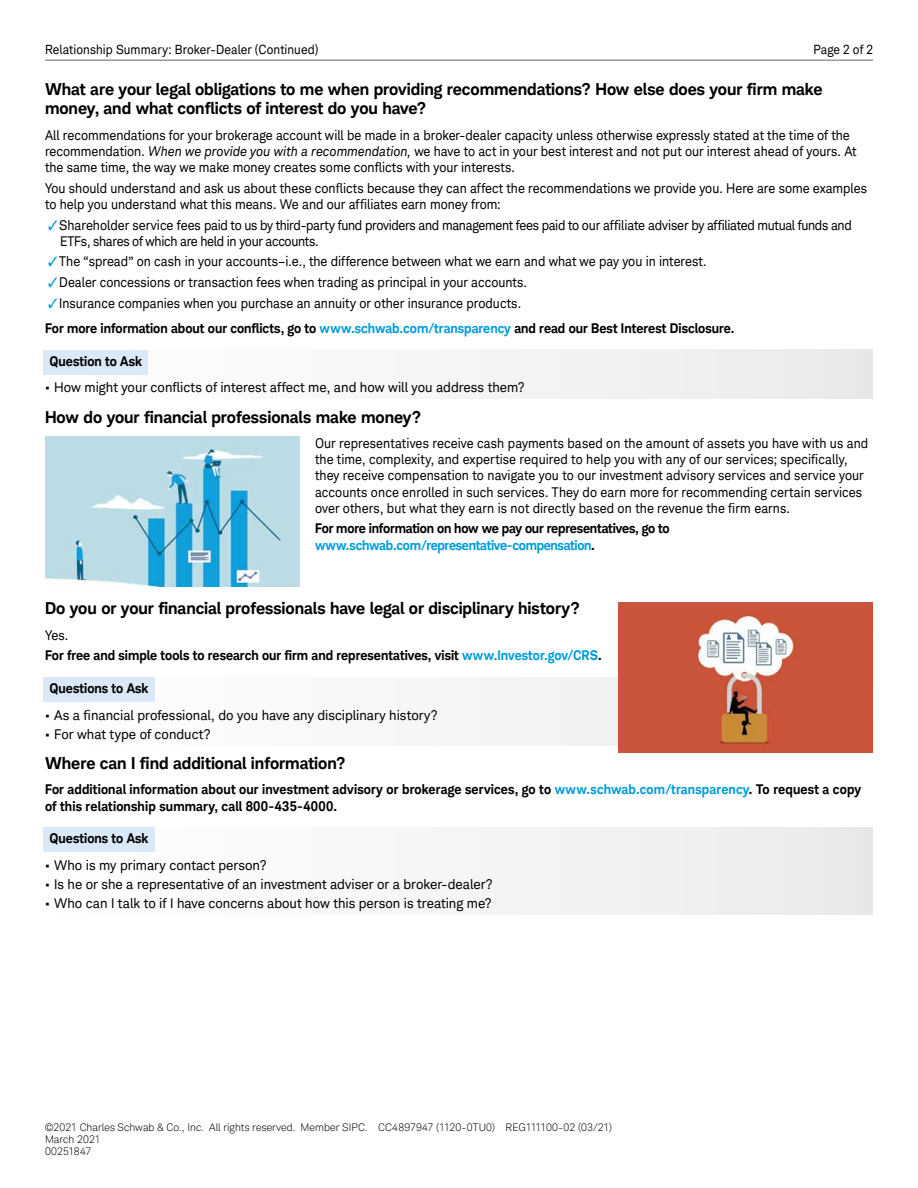
<style>
.page{position:relative;width:918px;height:1188px;background:#fff}
.page>*{position:absolute;margin:0;border:0;box-sizing:border-box;transform-origin:0 0}
.t1{font:700 16.5px/19.8px "Charles Modern";color:#000}
.t2{font:13.5px/16.2px "Charles Modern";letter-spacing:.005em;color:#000;scale:.95 1}
.t3{font:700 13.5px/25.2px "Charles Modern";letter-spacing:.005em;color:#000;scale:.95 1}
.t4{font:13.5px "Charles Modern";letter-spacing:.005em;color:#000}
.t5{font:13.5px/16.2px "Charles Modern";letter-spacing:-.02em;color:#000;scale:.95 1}
.t6{font:700 13.5px/16.2px "Charles Modern";letter-spacing:-.015em;color:#000;scale:.95 1}
.t7{font:12.75px "Charles Modern";letter-spacing:.005em;color:#000;scale:.95 1}
.t8{font:300 10.5px/12px "Charles Modern";letter-spacing:.01em;color:#000}
.s1{font-style:italic}
.s2{color:#009ddc}
.s3{font-weight:400}
</style>
<div class="page">
<div style="left:45px;top:350px;width:828px;height:49px;background:#f4f4f5"></div>
<div style="left:45px;top:677px;width:828px;height:68px;background:#f7f8f8"></div>
<div style="left:45px;top:827px;width:828px;height:88px;background:#f4f5f5"></div>
<hr style="left:45px;top:60px;width:828px;height:1px;background:#636466">
<div style="left:44px;top:350px;width:104px;height:25px;background:#dae9f8"></div>
<div style="left:44px;top:677px;width:111px;height:25px;background:#dae9f8"></div>
<div style="left:44px;top:827px;width:111px;height:25px;background:#dae9f8"></div>
<img style="left:45px;top:436px;width:255px;height:150px">
<img style="left:618px;top:603px;width:255px;height:150px">
<p class="t7" style="left:45px;top:42px;width:289px">Relationship Summary: Broker-Dealer (Continued)</p>
<p class="t7" style="left:813px;top:42px;width:64px">Page 2 of 2</p>
<p class="t1" style="left:45px;top:79px;width:779px">What are your legal obligations to me when providing recommendations? How else does your firm make money, and what conflicts of interest do you have?</p>
<p class="t2" style="left:45px;top:127px;width:856px">All recommendations for your brokerage account will be made in a broker-dealer capacity unless otherwise expressly stated at the time of the recommendation. <span class="s1">When we provide you with a recommendation,</span> we have to act in your best interest and not put our interest ahead of yours. At the same time, the way we make money creates some conflicts with your interests.</p>
<p class="t2" style="left:45px;top:180px;width:867px">You should understand and ask us about these conflicts because they can affect the recommendations we provide you. Here are some examples to help you understand what this means. We and our affiliates earn money from:</p>
<p class="t5" style="left:60px;top:217px;width:835px;text-indent:-12px"><span class="s2">✓</span>Shareholder service fees paid to us by third-party fund providers and management fees paid to our affiliate adviser by affiliated mutual funds and<br>ETFs, shares of which are held in your accounts.</p>
<p class="t2" style="left:48px;top:254px;width:695px"><span class="s2">✓</span>The “spread” on cash in your accounts–i.e., the difference between what we earn and what we pay you in interest.</p>
<p class="t2" style="left:48px;top:274px;width:506px"><span class="s2">✓</span>Dealer concessions or transaction fees when trading as principal in your accounts.</p>
<p class="t3" style="left:45px;top:290px;width:727px"><span class="s2">✓</span><span class="s3">Insurance companies when you purchase an annuity or other insurance products.<br></span>For more information about our conflicts, go to <span class="s2">www.schwab.com/transparency</span> and read our Best Interest Disclosure.</p>
<p class="t3" style="left:50px;top:348px;width:99px">Question to Ask</p>
<p class="t4" style="left:45px;top:380px;width:481px">• How might your conflicts of interest affect me, and how will you address them?</p>
<p class="t1" style="left:45px;top:407px;width:378px">How do your financial professionals make money?</p>
<p class="t2" style="left:315px;top:435px;width:584px">Our representatives receive cash payments based on the amount of assets you have with us and the time, complexity, and expertise required to help you with any of our services; specifically, they receive compensation to navigate you to our investment advisory services and service your accounts once enrolled in such services. They do earn more for recommending certain services over others, but what they earn is not directly based on the revenue the firm earns.</p>
<p class="t6" style="left:315px;top:520px;width:375px">For more information on how we pay our representatives, go to <span class="s2">www.schwab.com/representative-compensation</span>.</p>
<p class="t1" style="left:45px;top:599px;width:536px">Do you or your financial professionals have legal or disciplinary history?</p>
<p class="t3" style="left:45px;top:624px;width:588px;line-height:20.7px"><span class="s3">Yes.<br></span>For free and simple tools to research our firm and representatives, visit <span class="s2">www.Investor.gov/CRS</span>.</p>
<p class="t3" style="left:50px;top:676px;width:106px">Questions to Ask</p>
<p class="t4" style="left:45px;top:707px;width:394px">• As a financial professional, do you have any disciplinary history?</p>
<p class="t4" style="left:45px;top:726px;width:167px">• For what type of conduct?</p>
<p class="t1" style="left:45px;top:753px;width:302px">Where can I find additional information?</p>
<p class="t3" style="left:45px;top:781px;width:861px;line-height:16.2px">For additional information about our investment advisory or brokerage services, go to <span class="s2">www.schwab.com/transparency</span>. To request a copy of this relationship summary, call 800-435-4000.</p>
<p class="t3" style="left:50px;top:826px;width:106px">Questions to Ask</p>
<p class="t4" style="left:45px;top:857px;width:223px">• Who is my primary contact person?</p>
<p class="t4" style="left:45px;top:876px;width:449px">• Is he or she a representative of an investment adviser or a broker-dealer?</p>
<p class="t4" style="left:45px;top:896px;width:448px">• Who can I talk to if I have concerns about how this person is treating me?</p>
<p class="t8" style="left:45px;top:1121px;width:569px">©2021 Charles Schwab &amp; Co., Inc. All rights reserved. Member SIPC. CC4897947 (1120-0TU0) REG111100-02 (03/21)<br>March 2021</p>
<p class="t8" style="left:45px;top:1145px;width:48px">00251847</p>
</div>
